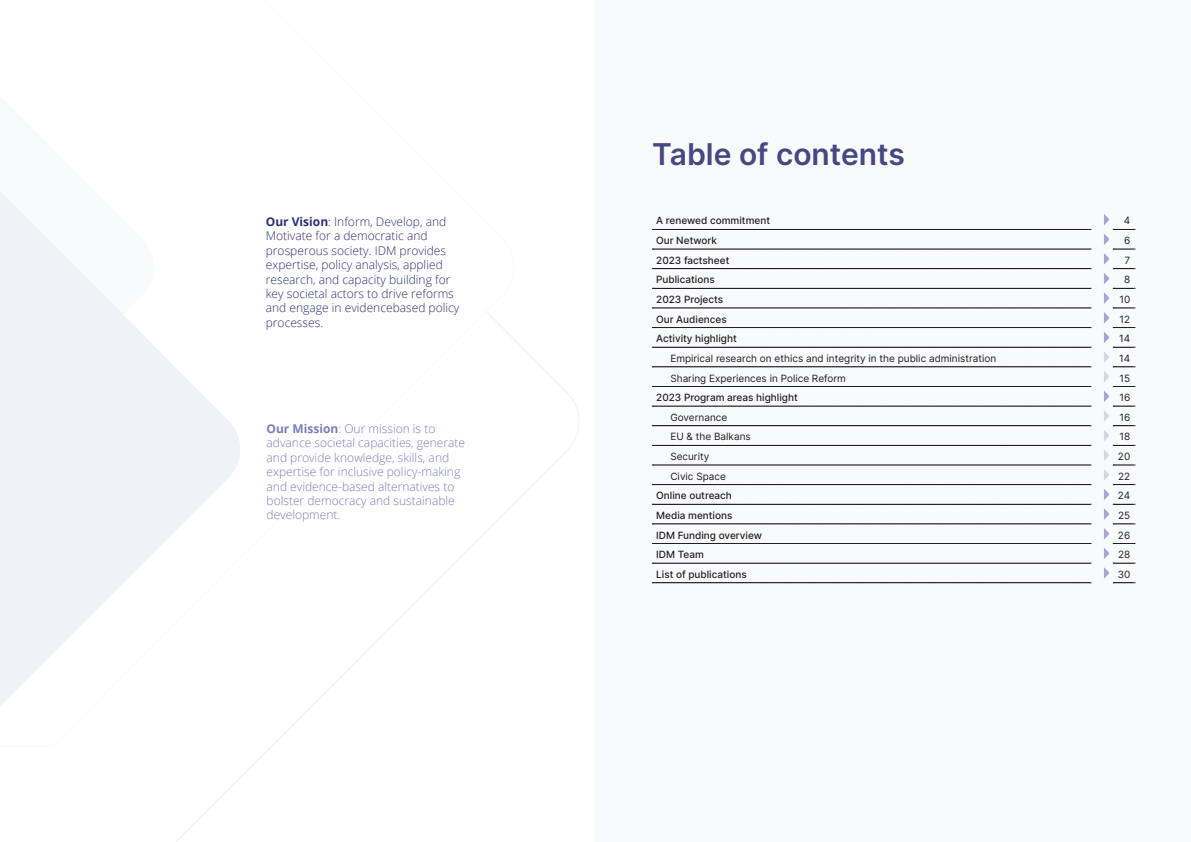
<style>
.page{position:relative;width:1191px;height:842px;background:#fff}
.page>*{position:absolute;margin:0;border:0;box-sizing:border-box;transform-origin:0 0}
.t1{font:600 30px "Inter";color:#464881}
.t2{font:300 12px/14.4px "Open Sans";color:#2b2f78}
.t3{font:300 12px/14.4px "Open Sans";color:#7c7cbb}
.t4{font:500 10px "Inter";color:#231f20}
.t5{font:10px "Inter";color:#231f20}
.s1{font-weight:700}
</style>
<div class="page">
<div style="left:595px;top:0;width:596px;height:842px;background:#f9fafc"></div>
<svg style="left:0;top:191px;width:244px;height:651px"></svg>
<svg style="left:652px;top:229px;width:439px;height:1px"></svg>
<svg style="left:652px;top:249px;width:439px;height:1px"></svg>
<svg style="left:652px;top:268px;width:439px;height:1px"></svg>
<svg style="left:652px;top:288px;width:439px;height:1px"></svg>
<svg style="left:652px;top:308px;width:439px;height:1px"></svg>
<svg style="left:652px;top:327px;width:439px;height:1px"></svg>
<svg style="left:652px;top:347px;width:439px;height:1px"></svg>
<svg style="left:652px;top:367px;width:439px;height:1px"></svg>
<svg style="left:652px;top:386px;width:439px;height:1px"></svg>
<svg style="left:652px;top:406px;width:439px;height:1px"></svg>
<svg style="left:652px;top:426px;width:439px;height:1px"></svg>
<svg style="left:652px;top:445px;width:439px;height:1px"></svg>
<svg style="left:652px;top:465px;width:439px;height:1px"></svg>
<svg style="left:652px;top:484px;width:439px;height:1px"></svg>
<svg style="left:652px;top:504px;width:439px;height:1px"></svg>
<svg style="left:652px;top:524px;width:439px;height:1px"></svg>
<svg style="left:652px;top:543px;width:439px;height:1px"></svg>
<svg style="left:652px;top:563px;width:439px;height:1px"></svg>
<svg style="left:652px;top:583px;width:439px;height:1px"></svg>
<svg style="left:1104px;top:214px;width:31px;height:370px"></svg>
<p class="t2" style="left:266px;top:214px;width:195px"><span class="s1">Our Vision</span>: Inform, Develop, and<br>Motivate for a democratic and prosperous society. IDM provides expertise, policy analysis, applied research, and capacity building for key societal actors to drive reforms and engage in evidencebased policy processes.</p>
<p class="t3" style="left:266px;top:421px;width:200px"><span class="s1">Our Mission</span>: Our mission is to advance societal capacities, generate and provide knowledge, skills, and expertise for inclusive policy-making and evidence-based alternatives to bolster democracy and sustainable development.</p>
<h1 class="t1" style="left:652px;top:132px;width:254px">Table of contents</h1>
<p class="t4" style="left:656px;top:213px;width:115px">A renewed commitment</p>
<p class="t5" style="left:1123px;top:214px;width:8px">4</p>
<p class="t4" style="left:656px;top:233px;width:62px">Our Network</p>
<p class="t5" style="left:1124px;top:233px;width:8px">6</p>
<p class="t4" style="left:656px;top:253px;width:75px">2023 factsheet</p>
<p class="t5" style="left:1124px;top:253px;width:7px">7</p>
<p class="t4" style="left:656px;top:272px;width:60px">Publications</p>
<p class="t5" style="left:1124px;top:272px;width:8px">8</p>
<p class="t4" style="left:656px;top:292px;width:68px">2023 Projects</p>
<p class="t5" style="left:1119px;top:292px;width:12px">10</p>
<p class="t4" style="left:656px;top:312px;width:72px">Our Audiences</p>
<p class="t5" style="left:1119px;top:312px;width:12px">12</p>
<p class="t4" style="left:656px;top:331px;width:82px">Activity highlight</p>
<p class="t5" style="left:1119px;top:331px;width:13px">14</p>
<p class="t5" style="left:670px;top:351px;width:327px">Empirical research on ethics and integrity in the public administration</p>
<p class="t5" style="left:1119px;top:351px;width:13px">14</p>
<p class="t5" style="left:670px;top:371px;width:177px">Sharing Experiences in Police Reform</p>
<p class="t5" style="left:1119px;top:371px;width:12px">15</p>
<p class="t4" style="left:656px;top:390px;width:143px">2023 Program areas highlight</p>
<p class="t5" style="left:1119px;top:390px;width:12px">16</p>
<p class="t5" style="left:670px;top:410px;width:58px">Governance</p>
<p class="t5" style="left:1119px;top:410px;width:12px">16</p>
<p class="t5" style="left:670px;top:429px;width:82px">EU &amp; the Balkans</p>
<p class="t5" style="left:1119px;top:429px;width:12px">18</p>
<p class="t5" style="left:670px;top:449px;width:40px">Security</p>
<p class="t5" style="left:1118px;top:449px;width:14px">20</p>
<p class="t5" style="left:670px;top:469px;width:57px">Civic Space</p>
<p class="t5" style="left:1118px;top:469px;width:14px">22</p>
<p class="t4" style="left:656px;top:488px;width:77px">Online outreach</p>
<p class="t5" style="left:1118px;top:488px;width:14px">24</p>
<p class="t4" style="left:656px;top:508px;width:78px">Media mentions</p>
<p class="t5" style="left:1118px;top:508px;width:14px">25</p>
<p class="t4" style="left:656px;top:528px;width:107px">IDM Funding overview</p>
<p class="t5" style="left:1118px;top:528px;width:14px">26</p>
<p class="t4" style="left:656px;top:547px;width:49px">IDM Team</p>
<p class="t5" style="left:1118px;top:547px;width:14px">28</p>
<p class="t4" style="left:656px;top:567px;width:92px">List of publications</p>
<p class="t5" style="left:1117px;top:567px;width:14px">30</p>
</div>
